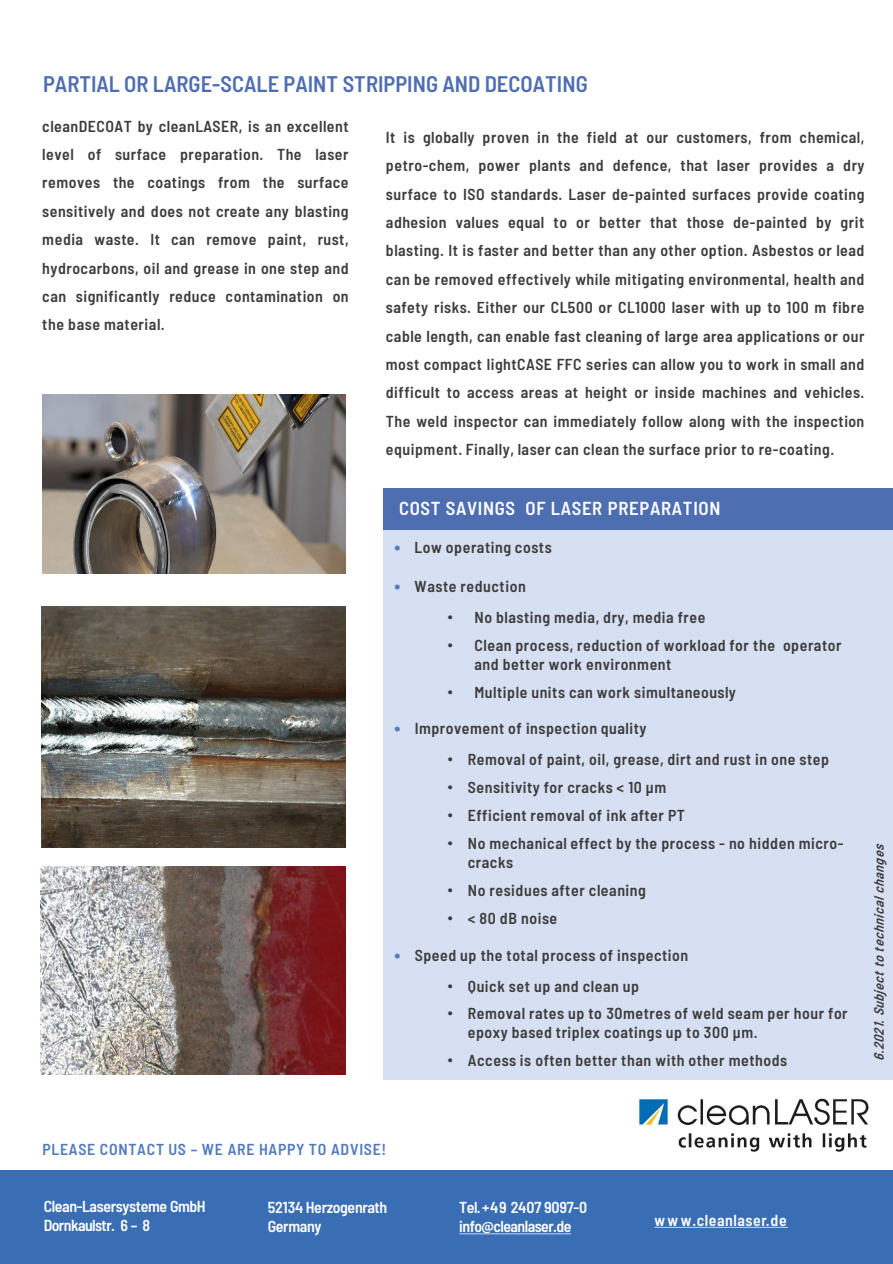
<style>
.page{position:relative;width:893px;height:1264px;background:#fff}
.page>*{position:absolute;margin:0;border:0;box-sizing:border-box;transform-origin:0 0}
.t1{font:600 semi-condensed 22.5px "Barlow";color:#4e6eb2}
.t2{font:600 semi-condensed 18.75px "Barlow";letter-spacing:.035em;color:#fff}
.t3{font:600 semi-condensed 15.9px/28.3px "Barlow";letter-spacing:.035em;color:#3c3c3b}
.t4{font:600 semi-condensed 15.9px/18.9px "Barlow";letter-spacing:-.025em;color:#fff}
.t5{font:600 semi-condensed 15.9px "Barlow";letter-spacing:.045em;color:#517bbd}
.t6{font:600 semi-condensed 15.9px "Barlow";letter-spacing:.035em;color:#fff}
.t7{font:italic 600 semi-condensed 13.5px "Barlow";color:#3c3c3b}
.s1{font-family:"Calibri";font-weight:400;font-stretch:normal;color:#507dbd}
.s2{font-family:"Arial";font-weight:400;font-stretch:normal}
</style>
<div class="page">
<div style="left:0;top:1169px;width:892px;height:94px;background:#396eb5"></div>
<svg style="left:459px;top:1233px;width:112px;height:1px"></svg>
<svg style="left:655px;top:1226px;width:132px;height:1px"></svg>
<div style="left:383px;top:528px;width:509px;height:551px;background:#d7dff3"></div>
<div style="left:383px;top:487px;width:509px;height:42px;background:#4e6eb2"></div>
<img style="left:639px;top:1098px;width:230px;height:54px">
<img style="left:42px;top:394px;width:304px;height:179px">
<img style="left:41px;top:866px;width:305px;height:207px">
<img style="left:41px;top:606px;width:305px;height:241px">
<p class="t1" style="left:43px;top:68px;width:546px">PARTIAL OR LARGE-SCALE PAINT STRIPPING AND DECOATING</p>
<p class="t3" style="left:42px;top:111px;width:308px;text-align:justify">cleanDECOAT by cleanLASER, is an excellent level of surface preparation. The laser removes the coatings from the surface sensitively and does not create any blasting media waste. It can remove paint, rust, hydrocarbons, oil and grease in one step and can significantly reduce contamination on the base material.</p>
<p class="t3" style="left:386px;top:122px;width:480px;text-align:justify">It is globally proven in the field at our customers, from chemical, petro-chem, power plants and defence, that laser provides a dry surface to ISO standards. Laser de-painted surfaces provide coating adhesion values equal to or better that those de-painted by grit blasting. It is faster and better than any other option. Asbestos or lead can be removed effectively while mitigating environmental, health and safety risks. Either our CL500 or CL1000 laser with up to 100 m fibre cable length, can enable fast cleaning of large area applications or our most compact lightCASE FFC series can allow you to work in small and difficult to access areas at height or inside machines and vehicles.<br>The weld inspector can immediately follow along with the inspection equipment. Finally, laser can clean the surface prior to re-coating.</p>
<p class="t2" style="left:399px;top:495px;width:323px">COST SAVINGS OF LASER PREPARATION</p>
<p class="t3" style="left:393px;top:531px;width:160px"><span class="s1">•</span> Low operating costs</p>
<p class="t3" style="left:393px;top:571px;width:134px"><span class="s1">•</span> Waste reduction</p>
<p class="t3" style="left:447px;top:602px;width:259px"><span class="s2">•</span> No blasting media, dry, media free</p>
<p class="t3" style="left:474px;top:634px;width:368px;line-height:18.9px;text-indent:-27px"><span class="s2">•</span> Clean process, reduction of workload for the operator and better work environment</p>
<p class="t3" style="left:447px;top:676px;width:290px"><span class="s2">•</span> Multiple units can work simultaneously</p>
<p class="t3" style="left:393px;top:713px;width:255px"><span class="s1">•</span> Improvement of inspection quality</p>
<p class="t3" style="left:447px;top:744px;width:383px"><span class="s2">•</span> Removal of paint, oil, grease, dirt and rust in one step</p>
<p class="t3" style="left:447px;top:772px;width:220px"><span class="s2">•</span> Sensitivity for cracks &lt; 10 µm</p>
<p class="t3" style="left:447px;top:800px;width:239px"><span class="s2">•</span> Efficient removal of ink after PT</p>
<p class="t3" style="left:468px;top:832px;width:377px;line-height:18.9px;text-indent:-20px"><span class="s2">•</span> No mechanical effect by the process - no hidden micro&shy;cracks</p>
<p class="t3" style="left:447px;top:874px;width:200px"><span class="s2">•</span> No residues after cleaning</p>
<p class="t3" style="left:447px;top:902px;width:111px"><span class="s2">•</span> &lt; 80 dB noise</p>
<p class="t3" style="left:393px;top:939px;width:296px"><span class="s1">•</span> Speed up the total process of inspection</p>
<p class="t3" style="left:447px;top:970px;width:193px"><span class="s2">•</span> Quick set up and clean up</p>
<p class="t3" style="left:468px;top:1002px;width:381px;line-height:18.9px;text-indent:-20px"><span class="s2">•</span> Removal rates up to 30metres of weld seam per hour for epoxy based triplex coatings up to 300 µm.</p>
<p class="t3" style="left:447px;top:1044px;width:341px"><span class="s2">•</span> Access is often better than with other methods</p>
<p class="t7" style="left:869px;top:1060px;width:223px;rotate:-90deg">6.2021.Subject to technical changes</p>
<p class="t5" style="left:43px;top:1137px;width:345px">PLEASE CONTACT US – WE ARE HAPPY TO ADVISE!</p>
<p class="t4" style="left:44px;top:1195px;width:164px">Clean-Lasersysteme GmbH<br>Dornkaulstr. 6 – 8</p>
<p class="t4" style="left:459px;top:1196px;width:129px">Tel. +49 2407 9097-0 info@cleanlaser.de</p>
<p class="t4" style="left:268px;top:1196px;width:121px">52134 Herzogenrath<br>Germany</p>
<p class="t6" style="left:654px;top:1208px;width:134px">www.cleanlaser.de</p>
</div>
